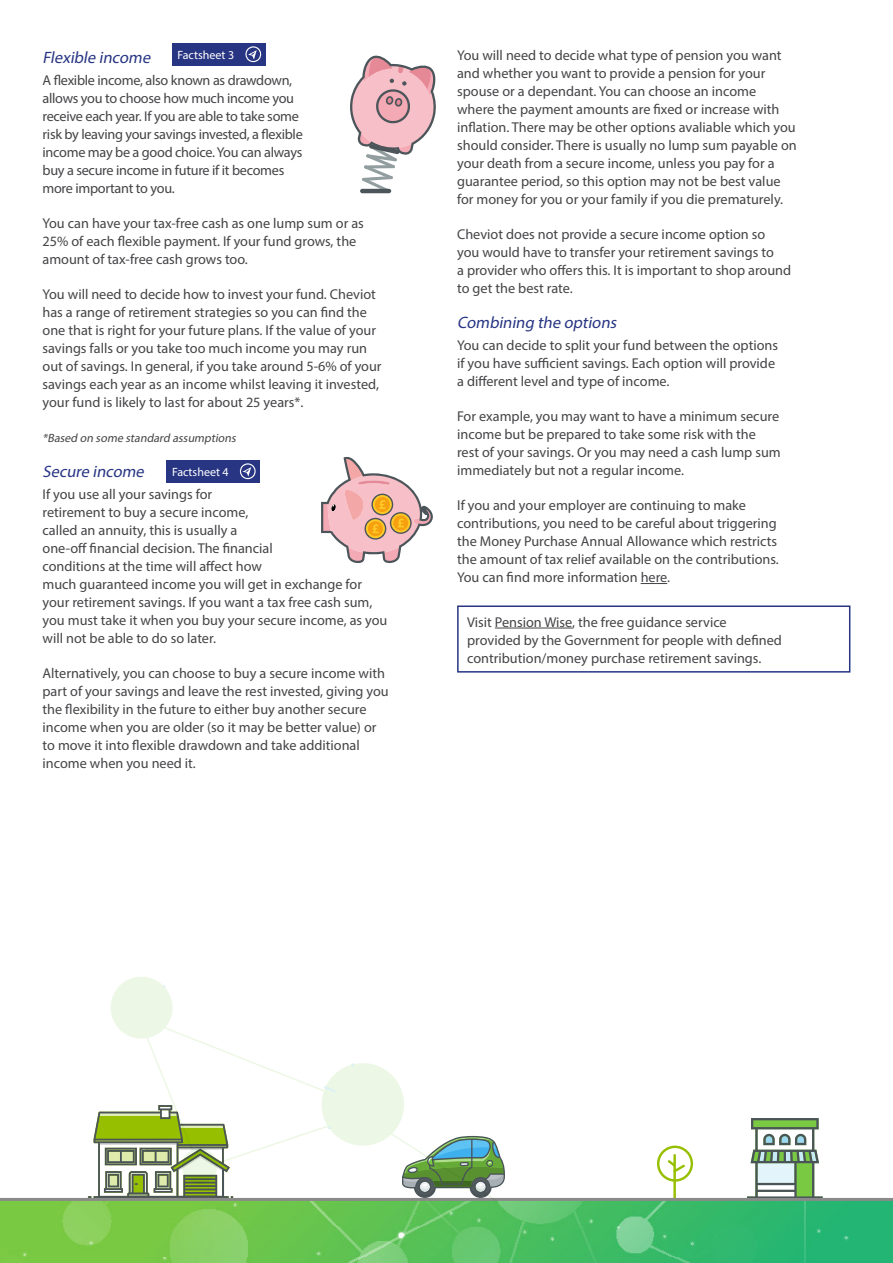
<style>
.page{position:relative;width:893px;height:1263px;background:#fff}
.page>*{position:absolute;margin:0;border:0;box-sizing:border-box;transform-origin:0 0}
.t1{font:italic 16.5px "Myriad Pro";color:#283583}
.t2{font:14.25px/18px "Myriad Pro";color:#454346}
.t3{font:14.25px/18px "Myriad Pro";letter-spacing:-.02em;color:#454346}
.t4{font:italic 12px "Myriad Pro";color:#454346}
.t5{font:12px "Myriad Pro";color:#fff}
</style>
<div class="page">
<hr style="left:673px;top:1154px;width:3px;height:45px;background:#96bf00">
<svg style="left:657px;top:1145px;width:36px;height:37px"></svg>
<svg style="left:747px;top:1118px;width:76px;height:80px"></svg>
<svg style="left:641px;top:583px;width:26px;height:1px"></svg>
<hr style="left:495px;top:628px;width:77px;height:1px;background:#454346">
<div style="left:457px;top:605px;width:393px;height:68px;border:2px solid #283583"></div>
<div style="left:172px;top:43px;width:94px;height:22px;background:#283583"></div>
<svg style="left:245px;top:46px;width:17px;height:16px"></svg>
<div style="left:167px;top:460px;width:93px;height:22px;background:#283583"></div>
<svg style="left:239px;top:463px;width:17px;height:16px"></svg>
<svg style="left:350px;top:55px;width:86px;height:138px"></svg>
<hr style="left:360px;top:189px;width:31px;height:4px;background:#4c555a;border-radius:2px">
<svg style="left:321px;top:457px;width:112px;height:107px"></svg>
<img style="left:0;top:1201px;width:893px;height:62px">
<hr style="left:0;top:1198px;width:893px;height:3px;background:#8b8a8a">
<svg style="left:88px;top:977px;width:418px;height:227px"></svg>
<p class="t5" style="left:178px;top:47px;width:58px">Factsheet 3</p>
<p class="t1" style="left:43px;top:47px;width:113px">Flexible income</p>
<p class="t3" style="left:43px;top:71px;width:262px">A flexible income, also known as drawdown, allows you to choose how much income you receive each year. If you are able to take some risk by leaving your savings invested, a flexible income may be a good choice. You can always buy a secure income in future if it becomes more important to you.</p>
<p class="t2" style="left:43px;top:214px;width:323px">You can have your tax-free cash as one lump sum or as<br>25% of each flexible payment. If your fund grows, the amount of tax-free cash grows too.</p>
<p class="t2" style="left:43px;top:285px;width:341px">You will need to decide how to invest your fund. Cheviot has a range of retirement strategies so you can find the one that is right for your future plans. If the value of your savings falls or you take too much income you may run out of savings. In general, if you take around 5-6% of your savings each year as an income whilst leaving it invested, your fund is likely to last for about 25 years*.</p>
<p class="t4" style="left:43px;top:431px;width:197px">*Based on some standard assumptions</p>
<p class="t1" style="left:43px;top:461px;width:106px">Secure income</p>
<p class="t2" style="left:43px;top:485px;width:346px">If you use all your savings for<br>retirement to buy a secure income,<br>called an annuity, this is usually a<br>one-off financial decision. The financial<br>conditions at the time will affect how<br>much guaranteed income you will get in exchange for your retirement savings. If you want a tax free cash sum, you must take it when you buy your secure income, as you will not be able to do so later.</p>
<p class="t2" style="left:43px;top:664px;width:348px">Alternatively, you can choose to buy a secure income with part of your savings and leave the rest invested, giving you the flexibility in the future to either buy another secure income when you are older (so it may be better value) or to move it into flexible drawdown and take additional income when you need it.</p>
<p class="t5" style="left:172px;top:464px;width:58px">Factsheet 4</p>
<p class="t2" style="left:457px;top:46px;width:341px">You will need to decide what type of pension you want and whether you want to provide a pension for your spouse or a dependant. You can choose an income where the payment amounts are fixed or increase with inflation. There may be other options avaliable which you should consider. There is usually no lump sum payable on your death from a secure income, unless you pay for a guarantee period, so this option may not be best value for money for you or your family if you die prematurely.</p>
<p class="t2" style="left:457px;top:225px;width:336px">Cheviot does not provide a secure income option so<br>you would have to transfer your retirement savings to<br>a provider who offers this. It is important to shop around to get the best rate.</p>
<p class="t1" style="left:457px;top:312px;width:164px">Combining the options</p>
<p class="t2" style="left:457px;top:336px;width:322px">You can decide to split your fund between the options if you have sufficient savings. Each option will provide a different level and type of income.</p>
<p class="t2" style="left:457px;top:407px;width:325px">For example, you may want to have a minimum secure income but be prepared to take some risk with the rest of your savings. Or you may need a cash lump sum immediately but not a regular income.</p>
<p class="t2" style="left:457px;top:496px;width:323px">If you and your employer are continuing to make contributions, you need to be careful about triggering the Money Purchase Annual Allowance which restricts the amount of tax relief available on the contributions.<br>You can find more information here.</p>
<p class="t2" style="left:467px;top:613px;width:316px">Visit Pension Wise, the free guidance service provided by the Government for people with defined contribution/money purchase retirement savings.</p>
</div>
